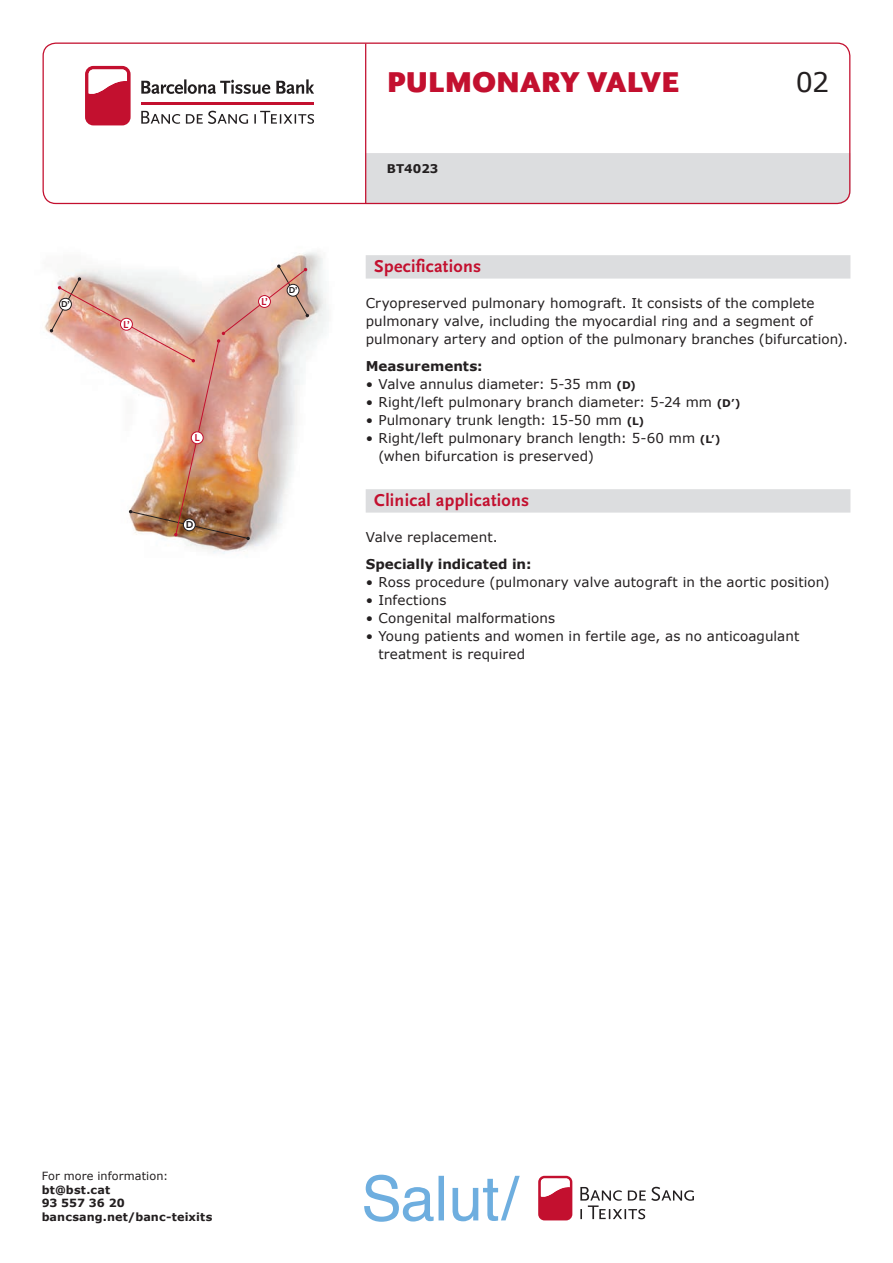
<style>
.page{position:relative;width:893px;height:1263px;background:#fff}
.page>*{position:absolute;margin:0;border:0;box-sizing:border-box;transform-origin:0 0}
.t1{font:900 30px "Scala Sans";letter-spacing:-.005em;color:#c3102f}
.t2{font:27px "Verdana";color:#231f20}
.t3{font:700 18px "Scala Sans";letter-spacing:.015em;color:#c3102f}
.t4{font:13.5px/18px "Verdana";letter-spacing:.005em;color:#231f20}
.t5{font:700 13.5px "Verdana";color:#231f20}
.t6{font:700 12px "Verdana";color:#231f20}
.t7{font:700 11.25px/13.5px "Verdana";letter-spacing:.01em;color:#231f20}
.t8{font:11.25px "Verdana";letter-spacing:.01em;color:#231f20}
.t9{font:700 10.5px "Scala Sans";color:#c3102f}
.t10{font:700 10.5px "Scala Sans";color:#231f20}
.t11{font:700 9px "Scala Sans";color:#231f20}
.s1{font-weight:700;font-size:10.5px}
</style>
<div class="page">
<div style="left:366px;top:153px;width:484px;height:51px;background:#dcdddf"></div>
<div style="left:43px;top:43px;width:807px;height:161px;border:1px solid #c3102f;border-radius:13px"></div>
<hr style="left:365px;top:44px;width:1px;height:159px;background:#c3102f">
<svg style="left:85px;top:66px;width:46px;height:59px"></svg>
<svg style="left:141px;top:79px;width:173px;height:45px"></svg>
<svg style="left:580px;top:1187px;width:114px;height:32px"></svg>
<svg style="left:538px;top:1176px;width:34px;height:44px"></svg>
<svg style="left:364px;top:1175px;width:156px;height:47px"></svg>
<div style="left:366px;top:255px;width:484px;height:24px;background:#dcdddf"></div>
<div style="left:366px;top:489px;width:484px;height:24px;background:#dcdddf"></div>
<img style="left:44px;top:252px;width:285px;height:302px">
<img style="left:50px;top:264px;width:259px;height:276px">
<div style="left:259px;top:296px;width:11px;height:11px;background:#fff;border-radius:50%"></div>
<div style="left:258px;top:295px;width:13px;height:13px;border:1px solid #c3102f;border-radius:50%"></div>
<p class="t11" style="left:61px;top:300px;width:10px">D’</p>
<p class="t9" style="left:123px;top:319px;width:8px">L’</p>
<p class="t9" style="left:195px;top:432px;width:7px">L</p>
<p class="t10" style="left:186px;top:519px;width:9px">D</p>
<p class="t9" style="left:261px;top:296px;width:8px">L’</p>
<p class="t11" style="left:289px;top:286px;width:10px">D’</p>
<h1 class="t1" style="left:387px;top:66px;width:294px">PULMONARY VALVE</h1>
<h2 class="t2" style="left:796px;top:64px;width:35px">02</h2>
<p class="t6" style="left:387px;top:160px;width:53px">BT4023</p>
<h3 class="t3" style="left:374px;top:257px;width:109px">Specifications</h3>
<p class="t4" style="left:366px;top:294px;width:484px">Cryopreserved pulmonary homograft. It consists of the complete pulmonary valve, including the myocardial ring and a segment of pulmonary artery and option of the pulmonary branches (bifurcation).</p>
<p class="t5" style="left:366px;top:357px;width:119px">Measurements:</p>
<p class="t4" style="left:366px;top:375px;width:272px">• Valve annulus diameter: 5-35 mm <span class="s1">(D)</span></p>
<p class="t4" style="left:366px;top:393px;width:376px">• Right/left pulmonary branch diameter: 5-24 mm <span class="s1">(D’)</span></p>
<p class="t4" style="left:366px;top:411px;width:280px">• Pulmonary trunk length: 15-50 mm <span class="s1">(L)</span></p>
<p class="t4" style="left:378px;top:429px;width:344px;text-indent:-13px">• Right/left pulmonary branch length: 5-60 mm <span class="s1">(L’) </span>(when bifurcation is preserved)</p>
<h3 class="t3" style="left:374px;top:491px;width:157px">Clinical applications</h3>
<p class="t4" style="left:366px;top:528px;width:134px">Valve replacement.</p>
<p class="t5" style="left:366px;top:555px;width:167px">Specially indicated in:</p>
<p class="t4" style="left:366px;top:573px;width:465px">• Ross procedure (pulmonary valve autograft in the aortic position)</p>
<p class="t4" style="left:366px;top:591px;width:82px">• Infections</p>
<p class="t4" style="left:366px;top:609px;width:191px">• Congenital malformations</p>
<p class="t4" style="left:378px;top:627px;width:422px;text-indent:-13px">• Young patients and women in fertile age, as no anticoagulant treatment is required</p>
<p class="t8" style="left:42px;top:1168px;width:128px">For more information:</p>
<p class="t7" style="left:42px;top:1182px;width:172px">bt@bst.cat<br>93 557 36 20 bancsang.net/banc-teixits</p>
</div>
